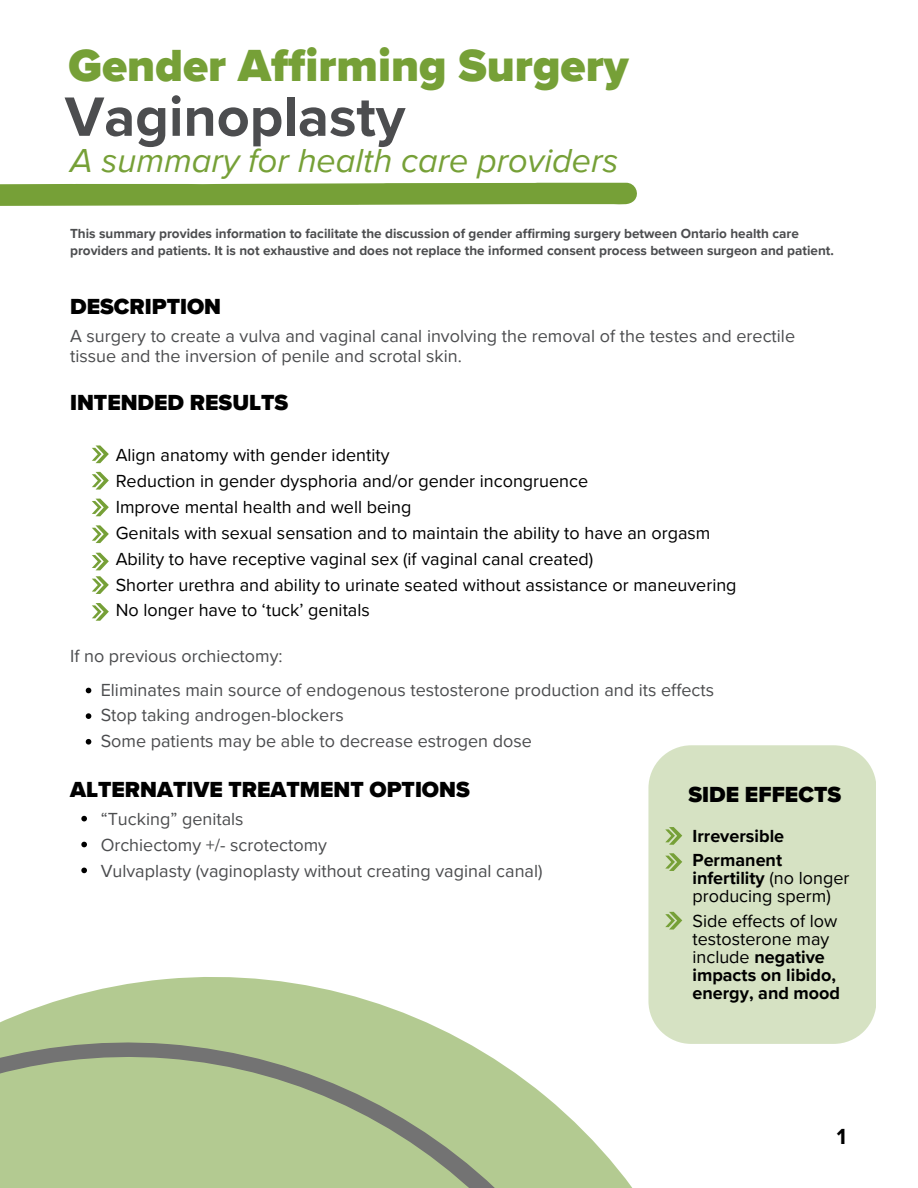
<style>
.page{position:relative;width:918px;height:1188px;background:#fff}
.page>*{position:absolute;margin:0;border:0;box-sizing:border-box;transform-origin:0 0}
.t1{font:700 57.45px "Proxima Nova";color:#4c4d4f}
.t2{font:900 46.35px "Proxima Nova";color:#76a037}
.t3{font:italic 34.2px "Proxima Nova";color:#76a037}
.t4{font:900 22.5px "Proxima Nova";color:#000}
.t5{font:700 22.5px "Proxima Nova";color:#000}
.t6{font:18px/25.8px "Proxima Nova";color:#000}
.t7{font:18px/25.7px "Proxima Nova";color:#4c4d4f}
.t8{font:700 18px "Proxima Nova";color:#000}
.t9{font:700 13.5px/17px "Proxima Nova";color:#4c4d4f}
.s1{font-weight:700}
</style>
<div class="page">
<div style="left:648px;top:745px;width:228px;height:299px;background:#d6e2c3"></div>
<svg style="left:92px;top:525px;width:17px;height:18px"></svg>
<svg style="left:92px;top:499px;width:17px;height:17px"></svg>
<svg style="left:0;top:183px;width:637px;height:23px;background:#7fa645"></svg>
<svg style="left:92px;top:445px;width:17px;height:18px"></svg>
<svg style="left:92px;top:472px;width:17px;height:18px"></svg>
<svg style="left:92px;top:553px;width:17px;height:17px"></svg>
<svg style="left:92px;top:576px;width:17px;height:18px"></svg>
<svg style="left:92px;top:603px;width:17px;height:18px"></svg>
<svg style="left:86px;top:688px;width:5px;height:5px"></svg>
<svg style="left:86px;top:713px;width:5px;height:6px"></svg>
<svg style="left:86px;top:739px;width:5px;height:6px"></svg>
<svg style="left:81px;top:816px;width:6px;height:5px"></svg>
<svg style="left:81px;top:842px;width:6px;height:5px"></svg>
<svg style="left:81px;top:868px;width:6px;height:5px"></svg>
<svg style="left:665px;top:827px;width:17px;height:18px"></svg>
<svg style="left:665px;top:853px;width:17px;height:18px"></svg>
<svg style="left:47px;top:926px;width:718px;height:118px"></svg>
<svg style="left:0;top:1004px;width:701px;height:184px;fill:#b3ca91"></svg>
<svg style="left:665px;top:912px;width:17px;height:18px"></svg>
<h1 class="t2" style="left:68px;top:38px;width:562px">Gender Affirming Surgery</h1>
<h1 class="t1" style="left:65px;top:83px;width:342px">Vaginoplasty</h1>
<h1 class="t3" style="left:70px;top:140px;width:550px">A summary for health care providers</h1>
<p class="t9" style="left:70px;top:225px;width:765px">This summary provides information to facilitate the discussion of gender affirming surgery between Ontario health care providers and patients. It is not exhaustive and does not replace the informed consent process between surgeon and patient.</p>
<h3 class="t4" style="left:70px;top:293px;width:153px">DESCRIPTION</h3>
<p class="t7" style="left:70px;top:326px;width:727px;line-height:19.8px">A surgery to create a vulva and vaginal canal involving the removal of the testes and erectile tissue and the inversion of penile and scrotal skin.</p>
<h3 class="t4" style="left:70px;top:389px;width:220px">INTENDED RESULTS</h3>
<p class="t6" style="left:116px;top:443px;width:622px">Align anatomy with gender identity<br>Reduction in gender dysphoria and/or gender incongruence<br>Improve mental health and well being<br>Genitals with sexual sensation and to maintain the ability to have an orgasm Ability to have receptive vaginal sex (if vaginal canal created)<br>Shorter urethra and ability to urinate seated without assistance or maneuvering No longer have to ‘tuck’ genitals</p>
<p class="t7" style="left:70px;top:644px;width:214px">If no previous orchiectomy:</p>
<p class="t7" style="left:101px;top:677px;width:615px">Eliminates main source of endogenous testosterone production and its effects<br>Stop taking androgen-blockers<br>Some patients may be able to decrease estrogen dose</p>
<h3 class="t4" style="left:70px;top:776px;width:401px">ALTERNATIVE TREATMENT OPTIONS</h3>
<p class="t4" style="left:689px;top:782px;width:154px">SIDE EFFECTS</p>
<p class="t7" style="left:101px;top:806px;width:144px">“Tucking” genitals</p>
<p class="t8" style="left:692px;top:826px;width:93px">Irreversible</p>
<p class="t7" style="left:101px;top:832px;width:228px">Orchiectomy +/- scrotectomy</p>
<p class="t8" style="left:692px;top:850px;width:91px">Permanent</p>
<p class="t7" style="left:101px;top:858px;width:443px">Vulvaplasty (vaginoplasty without creating vaginal canal)</p>
<p class="t6" style="left:692px;top:870px;width:158px;line-height:18px"><span class="s1">infertility</span> (no longer producing sperm)</p>
<p class="t6" style="left:692px;top:913px;width:149px;line-height:18px">Side effects of low testosterone may include <span class="s1">negative impacts on libido, energy, and mood</span></p>
<p class="t5" style="left:837px;top:1124px;width:11px">1</p>
</div>
